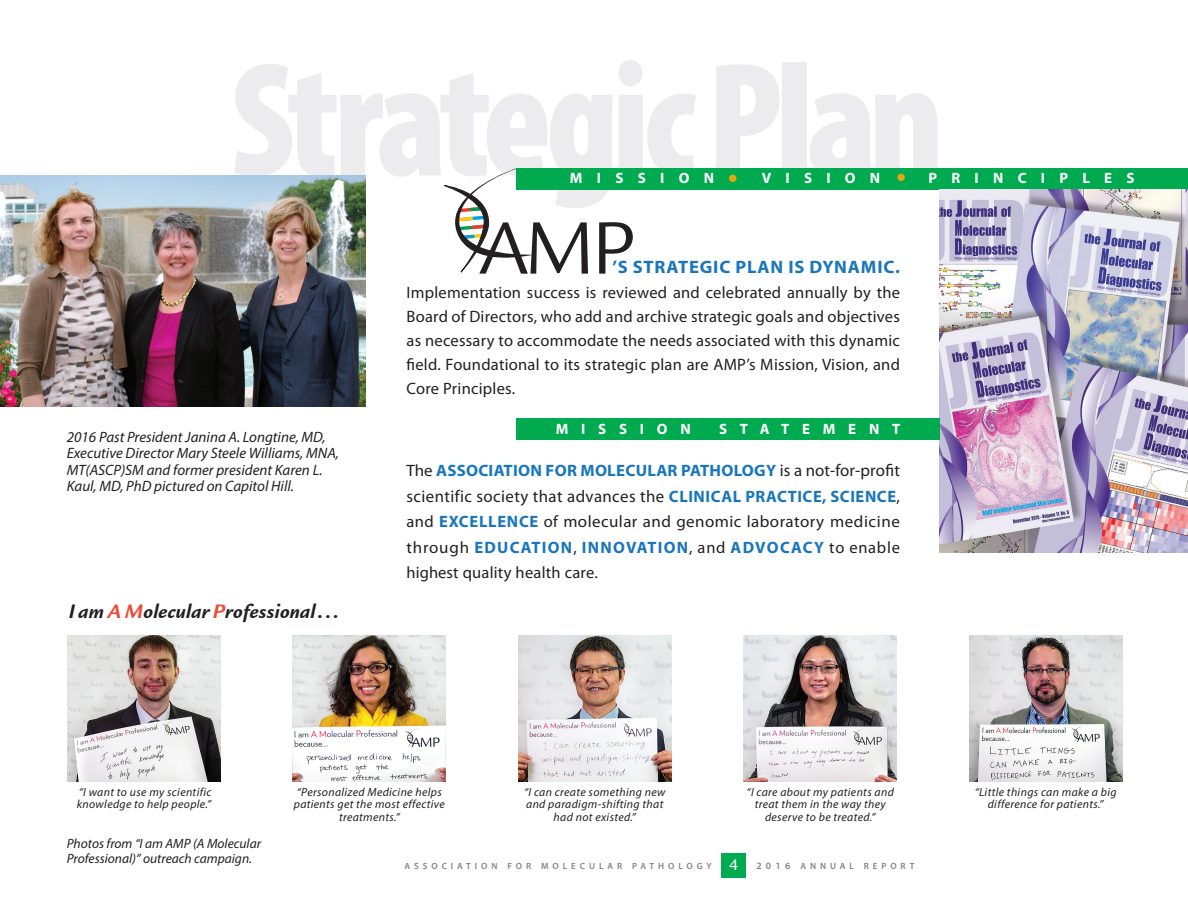
<style>
.page{position:relative;width:1188px;height:918px;background:#fff}
.page>*{position:absolute;margin:0;border:0;box-sizing:border-box;transform-origin:0 0}
.t1{font:italic 700 21px "Legacy San ITC";letter-spacing:.01em;color:#231f20}
.t2{font:700 18px "Myriad Pro";letter-spacing:.045em;color:#1976bd}
.t3{font:16.95px "Myriad Pro";letter-spacing:.025em;color:#231f20}
.t4{font:16.5px/24px "Myriad Pro";letter-spacing:.015em;color:#231f20;text-align:justify}
.t5{font:700 16.5px "Myriad Pro";letter-spacing:.015em;color:#1976bd}
.t6{font:italic 15px/16.5px "Myriad Pro";color:#231f20}
.t7{font:700 15px "Myriad Pro";letter-spacing:.95em;color:#fff}
.t8{font:700 15px "Myriad Pro";letter-spacing:.85em;color:#fff}
.t9{font:italic 13.5px/15px "Myriad Pro";color:#231f20}
.t10{font:12.75px "Wingdings";color:#e5a710}
.t11{font:italic 11.7px/12.5px "Myriad Pro";letter-spacing:.03em;color:#231f20;text-align:center}
.t12{font:600 9px "Myriad Pro";letter-spacing:.44em;color:#808285}
.s1{color:#ef4935}
.s2{font-weight:400;color:#231f20}
.s3{font-weight:400;font-size:16.95px;color:#231f20}
.s4{font-weight:700;font-size:16.5px;color:#1976bd}
.s5{font-size:16.5px}
.s6{font-weight:700;color:#1976bd}
.s7{font-family:"Legacy San ITC";font-weight:500;font-size:16.5px;color:#fff}
.s8{font-size:9.75px}
</style>
<div class="page">
<div style="left:722px;top:853px;width:24px;height:25px;background:#00ab4f"></div>
<div style="left:517px;top:168px;width:671px;height:21px;background:#00ab4f"></div>
<svg style="left:444px;top:168px;width:189px;height:106px"></svg>
<img style="left:940px;top:189px;width:248px;height:364px">
<img style="left:0;top:175px;width:365px;height:232px">
<img style="left:68px;top:636px;width:152px;height:146px">
<img style="left:293px;top:636px;width:153px;height:146px">
<img style="left:518px;top:636px;width:153px;height:146px">
<img style="left:744px;top:636px;width:153px;height:146px">
<img style="left:969px;top:636px;width:153px;height:146px">
<div style="left:517px;top:418px;width:423px;height:22px;background:#00ab4f"></div>
<p class="t7" style="left:570px;top:169px;width:146px">MISSION</p>
<p class="t7" style="left:762px;top:169px;width:120px">VISION</p>
<p class="t7" style="left:928px;top:169px;width:208px">PRINCIPLES</p>
<p class="t10" style="left:897px;top:170px;width:11px">●</p>
<p class="t6" style="left:67px;top:428px;width:274px">2016 Past President Janina A. Longtine, MD, Executive Director Mary Steele Williams, MNA, MT(ASCP)SM and former president Karen L.<br>Kaul, MD, PhD pictured on Capitol Hill.</p>
<p class="t1" style="left:69px;top:599px;width:272px">I am <span class="s1">A M</span>olecular <span class="s1">P</span>rofessional...</p>
<p class="t2" style="left:613px;top:255px;width:289px">’S STRATEGIC PLAN IS DYNAMIC.</p>
<p class="t4" style="left:406px;top:280px;width:495px">Implementation success is reviewed and celebrated annually by the Board of Directors, who add and archive strategic goals and objectives as necessary to accommodate the needs associated with this dynamic field. Foundational to its strategic plan are AMP’s Mission, Vision, and Core Principles.</p>
<p class="t8" style="left:556px;top:419px;width:137px">MISSION</p>
<p class="t8" style="left:719px;top:419px;width:183px">STATEMENT</p>
<p class="t5" style="left:406px;top:460px;width:495px"><span class="s2">The</span> ASSOCIATION FOR MOLECULAR PATHOLOGY <span class="s3">is a not-for-profit</span></p>
<p class="t3" style="left:406px;top:485px;width:495px">scientific society that advances the <span class="s4">CLINICAL PRACTICE, SCIENCE</span><span class="s5">,</span></p>
<p class="t4" style="left:406px;top:508px;width:495px;line-height:25.5px">and <span class="s6">EXCELLENCE</span> of molecular and genomic laboratory medicine through <span class="s6">EDUCATION</span>, <span class="s6">INNOVATION</span>, and <span class="s6">ADVOCACY</span> to enable highest quality health care.</p>
<p class="t11" style="left:77px;top:786px;width:136px;text-align:left">“I want to use my scientific knowledge to help people.”</p>
<p class="t11" style="left:294px;top:786px;width:153px">“Personalized Medicine helps patients get the most effective treatments.”</p>
<p class="t11" style="left:524px;top:786px;width:143px">“I can create something new and paradigm-shifting that had not existed.”</p>
<p class="t11" style="left:747px;top:786px;width:149px">“I care about my patients and treat them in the way they deserve to be treated.”</p>
<p class="t11" style="left:975px;top:786px;width:143px">“Little things can make a big difference for patients.”</p>
<p class="t9" style="left:67px;top:836px;width:196px">Photos from “I am AMP (A Molecular<br>Professional)” outreach campaign.</p>
<p class="t12" style="left:404px;top:861px;width:512px">ASSOCIATION FOR MOLECULAR PATHOLOGY <span class="s7">4</span> <span class="s8">2016</span> ANNUAL REPORT</p>
</div>
